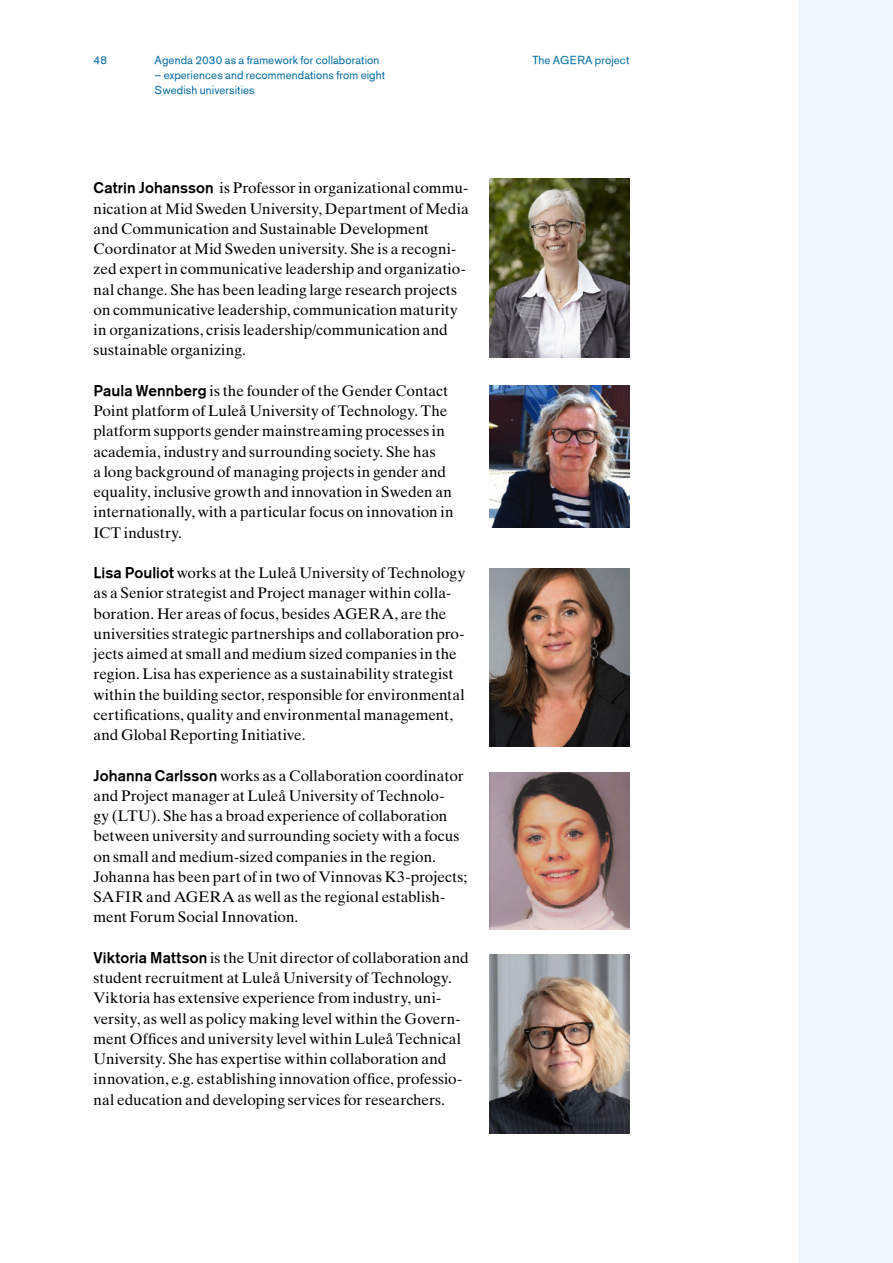
<style>
.page{position:relative;width:893px;height:1263px;background:#fff}
.page>*{position:absolute;margin:0;border:0;box-sizing:border-box;transform-origin:0 0}
.t1{font:15.3px/20.2px "Times Ten LT Std";color:#000}
.t2{font:11.4px/15px "Akzidenz Grotesk BE";letter-spacing:.01em;color:#006aa0}
.t3{font:11.4px "Akzidenz Grotesk BE";color:#00699e}
.s1{font-family:"Akzidenz Grotesk BE Md"}
</style>
<div class="page">
<img style="left:489px;top:179px;width:140px;height:178px">
<img style="left:489px;top:955px;width:140px;height:178px">
<img style="left:489px;top:385px;width:140px;height:142px">
<img style="left:489px;top:568px;width:140px;height:179px">
<img style="left:489px;top:773px;width:140px;height:156px">
<div style="left:799px;top:0;width:94px;height:1263px;background:#eef8fe"></div>
<p class="t3" style="left:94px;top:53px;width:15px">48</p>
<p class="t2" style="left:532px;top:52px;width:98px">The AGERA project</p>
<p class="t2" style="left:155px;top:52px;width:226px">Agenda 2030 as a framework for collaboration</p>
<p class="t2" style="left:155px;top:67px;width:232px">– experiences and recommendations from eight<br>Swedish universities</p>
<p class="t1" style="left:94px;top:178px;width:377px"><span class="s1">Catrin Johansson</span> is Professor in organizational commu&shy;nication at Mid Sweden University, Department of Media and Communication and Sustainable Development Coordinator at Mid Sweden university. She is a recogni&shy;zed expert in communicative leadership and organizatio&shy;nal change. She has been leading large research projects on communicative leadership, communication maturity in organizations, crisis leadership/communication and sustainable organizing.</p>
<p class="t1" style="left:94px;top:380px;width:361px"><span class="s1">Paula Wennberg</span> is the founder of the Gender Contact Point platform of Luleå University of Technology. The platform supports gender mainstreaming processes in academia, industry and surrounding society. She has<br>a long background of managing projects in gender and equality, inclusive growth and innovation in Sweden an internationally, with a particular focus on innovation in ICT industry.</p>
<p class="t1" style="left:94px;top:563px;width:373px"><span class="s1">Lisa Pouliot</span> works at the Luleå University of Technology as a Senior strategist and Project manager within colla&shy;boration. Her areas of focus, besides AGERA, are the universities strategic partnerships and collaboration pro&shy;jects aimed at small and medium sized companies in the region. Lisa has experience as a sustainability strategist within the building sector, responsible for environmental certifications, quality and environmental management, and Global Reporting Initiative.</p>
<p class="t1" style="left:94px;top:765px;width:375px"><span class="s1">Johanna Carlsson</span> works as a Collaboration coordinator and Project manager at Luleå University of Technolo-<br>gy (LTU). She has a broad experience of collaboration between university and surrounding society with a focus on small and medium-sized companies in the region.<br>Johanna has been part of in two of Vinnovas K3-projects; SAFIR and AGERA as well as the regional establish&shy;ment Forum Social Innovation.</p>
<p class="t1" style="left:94px;top:947px;width:377px"><span class="s1">Viktoria Mattson</span> is the Unit director of collaboration and student recruitment at Luleå University of Technology.<br>Viktoria has extensive experience from industry, uni&shy;versity, as well as policy making level within the Govern&shy;ment Offices and university level within Luleå Technical University. She has expertise within collaboration and innovation, e.g. establishing innovation office, professio&shy;nal education and developing services for researchers.</p>
</div>
